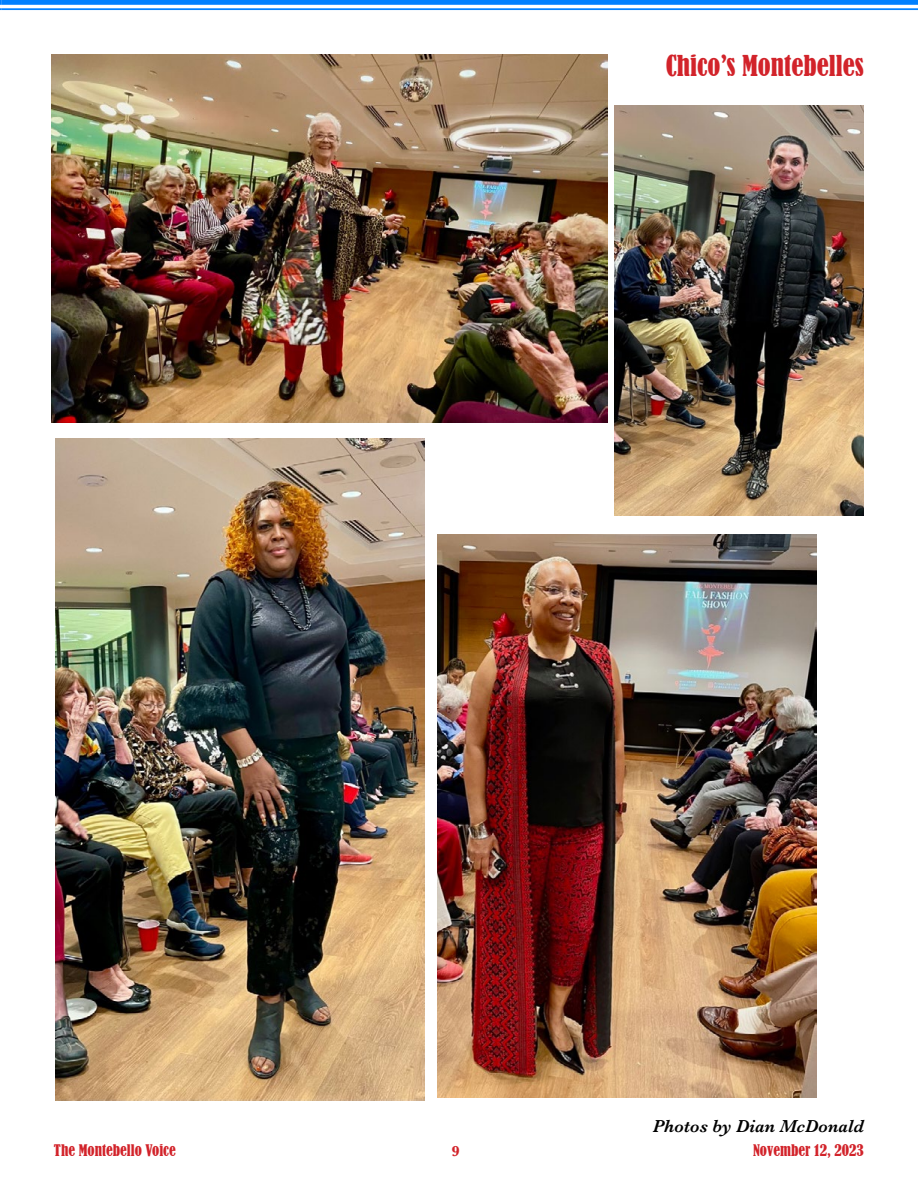
<style>
.page{position:relative;width:918px;height:1188px;background:#fff}
.page>*{position:absolute;margin:0;border:0;box-sizing:border-box;transform-origin:0 0}
.t1{font:condensed 27px "Bernard";color:#d2232a}
.t2{font:italic 600 18px "Baskerville";color:#000}
.t3{font:condensed 15px "Bernard";color:#d2232a}
.t4{font:700 15px "Baskerville";color:#d2232a}
</style>
<div class="page">
<svg style="left:0;top:0;width:2px;height:10px"></svg>
<div style="left:2px;top:0;width:916px;height:5px;background:#0080ff"></div>
<hr style="left:2px;top:8px;width:916px;height:2px;background:#0080ff">
<img style="left:56px;top:439px;width:368px;height:661px">
<img style="left:615px;top:105px;width:249px;height:411px">
<img style="left:51px;top:54px;width:556px;height:368px">
<img style="left:437px;top:535px;width:380px;height:563px">
<h1 class="t1" style="left:666px;top:50px;width:200px">Chico’s Montebelles</h1>
<p class="t2" style="left:653px;top:1114px;width:213px">Photos by Dian McDonald</p>
<p class="t3" style="left:54px;top:1141px;width:123px">The Montebello Voice</p>
<p class="t4" style="left:451px;top:1140px;width:10px">9</p>
<p class="t3" style="left:753px;top:1141px;width:112px">November 12, 2023</p>
</div>
